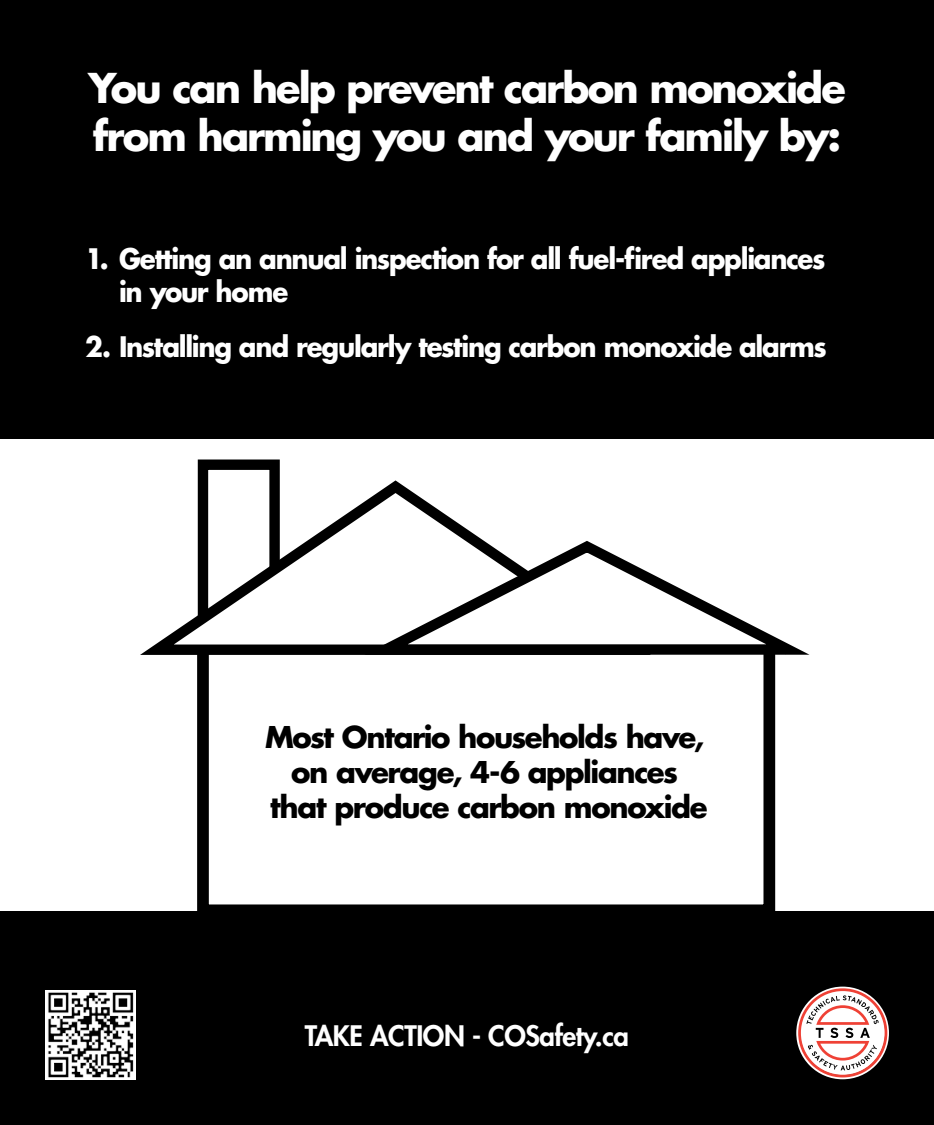
<style>
.page{position:relative;width:934px;height:1125px;background:#fff}
.page>*{position:absolute;margin:0;border:0;box-sizing:border-box;transform-origin:0 0}
.t1{font:700 40px/48px "Futura";letter-spacing:-.05em;color:#fff}
.t2{font:700 29.25px/35px "Futura";letter-spacing:-.05em;color:#000;text-align:center}
.t3{font:700 27.5px/33px "Futura";letter-spacing:-.05em;color:#fff;scale:.95 1}
.t4{font:800 27.5px "Futura";letter-spacing:-.015em;color:#fff}
</style>
<div class="page">
<div style="left:0;top:0;width:934px;height:439px;background:#000"></div>
<div style="left:0;top:911px;width:934px;height:214px;background:#000"></div>
<svg style="left:796px;top:987px;width:93px;height:92px"></svg>
<img style="left:45px;top:990px;width:90px;height:90px">
<div style="left:197px;top:640px;width:578px;height:276px;border:12px solid #000"></div>
<div style="left:198px;top:460px;width:82px;height:165px;border:10px solid #000"></div>
<svg style="left:140px;top:472px;width:333px;height:192px"></svg>
<svg style="left:343px;top:533px;width:467px;height:131px"></svg>
<h1 class="t1" style="left:88px;top:63px;width:759px">You can help prevent carbon monoxide from harming you and your family by:</h1>
<p class="t3" style="left:119px;top:241px;width:745px;text-indent:-34px">1. Getting an annual inspection for all fuel-fired appliances in your home</p>
<p class="t3" style="left:85px;top:329px;width:782px">2. Installing and regularly testing carbon monoxide alarms</p>
<p class="t2" style="left:265px;top:718px;width:444px">Most Ontario households have, on average, 4-6 appliances that produce carbon monoxide</p>
<p class="t4" style="left:305px;top:1017px;width:326px">TAKE ACTION - COSafety.ca</p>
</div>
